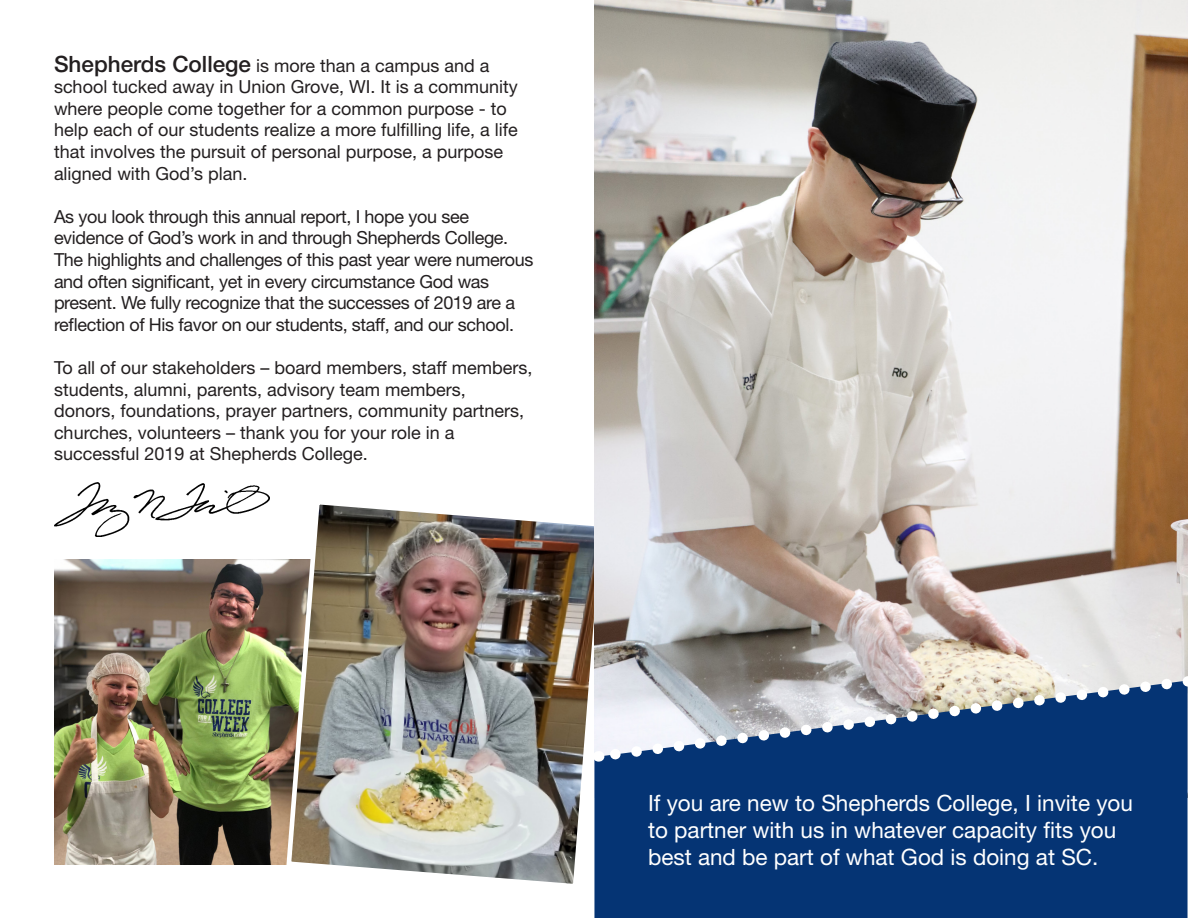
<style>
.page{position:relative;width:1188px;height:918px;background:#fff}
.page>*{position:absolute;margin:0;border:0;box-sizing:border-box;transform-origin:0 0}
.t1{font:22.5px/27px "Helvetica Neue LT Std";color:#fff}
.t2{font:18px/21.6px "Helvetica Neue LT Std";color:#231f20}
.t3{font:18px/21.6px "Helvetica Neue LT Std";letter-spacing:-.02em;color:#231f20}
.s1{font-weight:500;font-size:22.5px}
</style>
<div class="page">
<img style="left:54px;top:560px;width:230px;height:304px">
<img style="left:284px;top:504px;width:310px;height:380px">
<img style="left:594px;top:0;width:594px;height:681px">
<div style="left:594px;top:681px;width:594px;height:237px;background:#053474"></div>
<svg style="left:597px;top:672px;width:582px;height:95px"></svg>
<img style="left:54px;top:483px;width:215px;height:54px">
<p class="t2" style="left:54px;top:54px;width:465px"><span class="s1">Shepherds College</span> is more than a campus and a school tucked away in Union Grove, WI. It is a community where people come together for a common purpose - to help each of our students realize a more fulfilling life, a life that involves the pursuit of personal purpose, a purpose aligned with God’s plan.</p>
<p class="t3" style="left:54px;top:205px;width:481px">As you look through this annual report, I hope you see evidence of God’s work in and through Shepherds College.<br>The highlights and challenges of this past year were numerous and often significant, yet in every circumstance God was present. We fully recognize that the successes of 2019 are a reflection of His favor on our students, staff, and our school.</p>
<p class="t2" style="left:54px;top:357px;width:480px">To all of our stakeholders – board members, staff members, students, alumni, parents, advisory team members,<br>donors, foundations, prayer partners, community partners, churches, volunteers – thank you for your role in a successful 2019 at Shepherds College.</p>
<p class="t1" style="left:648px;top:789px;width:487px">If you are new to Shepherds College, I invite you to partner with us in whatever capacity fits you best and be part of what God is doing at SC.</p>
</div>
